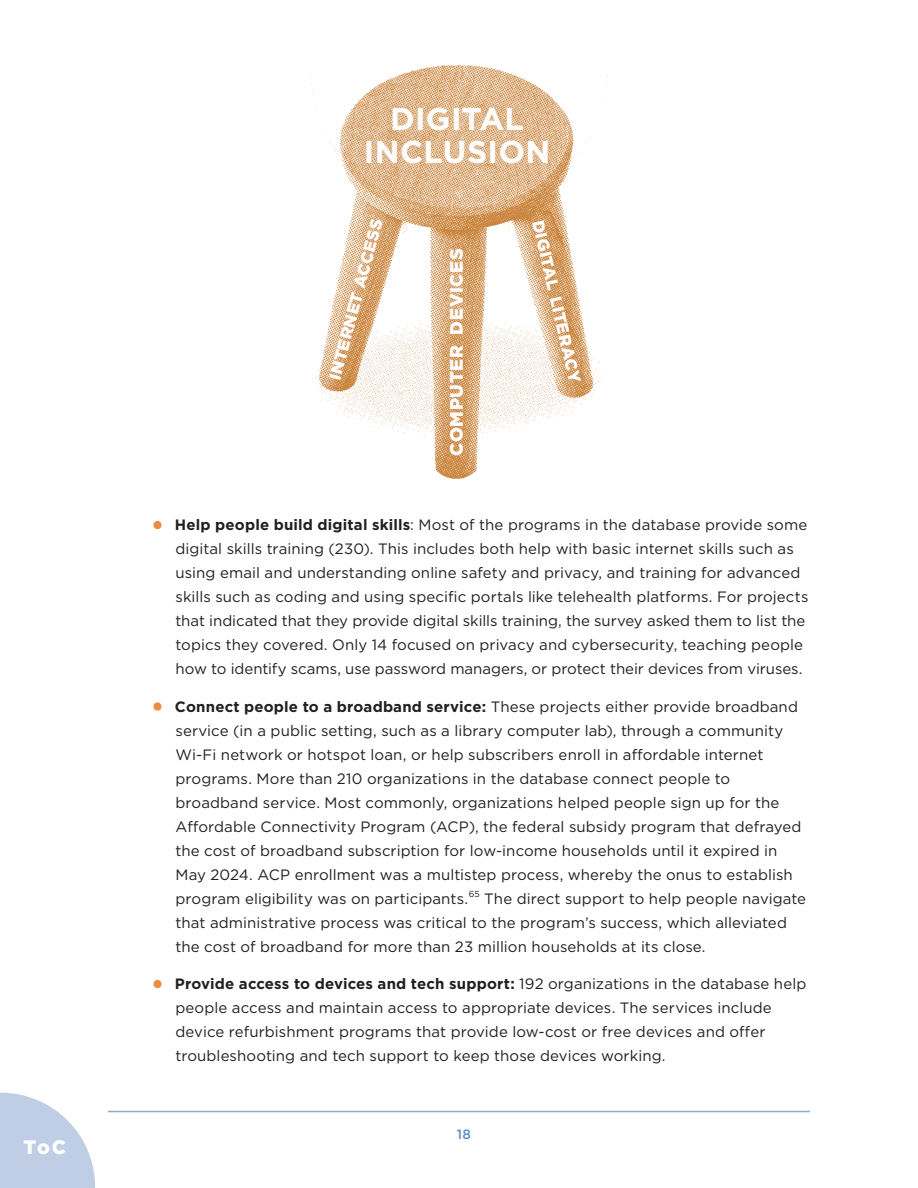
<style>
.page{position:relative;width:918px;height:1188px;background:#fff}
.page>*{position:absolute;margin:0;border:0;box-sizing:border-box;transform-origin:0 0}
.t1{font:72px "Adobe Garamond Pro";color:#eb8e43}
.t2{font:700 31.5px/33px "Gotham";letter-spacing:.01em;color:#fff;text-align:center}
.t3{font:900 19.5px "Gotham";color:#fff}
.t4{font:900 18px "Gotham";letter-spacing:.04em;color:#fff}
.t5{font:900 16.5px "Gotham";color:#fff}
.t6{font:15px/24px "Gotham";letter-spacing:.005em;color:#231f20}
.t7{font:500 13.5px "Gotham";color:#5f8cc0}
.s1{font-weight:700}
</style>
<div class="page">
<hr style="left:108px;top:1111px;width:702px;height:1px;background:#8eaad2">
<svg style="left:0;top:1093px;width:95px;height:95px"></svg>
<img style="left:309px;top:65px;width:299px;height:414px">
<h3 class="t3" style="left:24px;top:1134px;width:44px">ToC</h3>
<h2 class="t2" style="left:364px;top:102px;width:188px">DIGITAL<br>INCLUSION</h2>
<p class="t5" style="left:323px;top:376px;width:167px;rotate:-75deg">INTERNET ACCESS</p>
<p class="t4" style="left:444px;top:456px;width:209px;rotate:-90deg">COMPUTER DEVICES</p>
<p class="t5" style="left:549px;top:218px;width:168px;rotate:77deg">DIGITAL LITERACY</p>
<h1 class="t1" style="left:148px;top:482px;width:19px">·</h1>
<p class="t6" style="left:175px;top:513px;width:635px"><span class="s1">Help people build digital skills</span>: Most of the programs in the database provide some digital skills training (230). This includes both help with basic internet skills such as using email and understanding online safety and privacy, and training for advanced skills such as coding and using specific portals like telehealth platforms. For projects that indicated that they provide digital skills training, the survey asked them to list the topics they covered. Only 14 focused on privacy and cybersecurity, teaching people how to identify scams, use password managers, or protect their devices from viruses.</p>
<h1 class="t1" style="left:148px;top:664px;width:19px">·</h1>
<p class="t6" style="left:175px;top:694px;width:633px"><span class="s1">Connect people to a broadband service:</span> These projects either provide broadband service (in a public setting, such as a library computer lab), through a community Wi-Fi network or hotspot loan, or help subscribers enroll in affordable internet programs. More than 210 organizations in the database connect people to broadband service. Most commonly, organizations helped people sign up for the Affordable Connectivity Program (ACP), the federal subsidy program that defrayed the cost of broadband subscription for low-income households until it expired in May 2024. ACP enrollment was a multistep process, whereby the onus to establish program eligibility was on participants.<sup>65</sup> The direct support to help people navigate that administrative process was critical to the program’s success, which alleviated the cost of broadband for more than 23 million households at its close.</p>
<h1 class="t1" style="left:148px;top:941px;width:19px">·</h1>
<p class="t6" style="left:175px;top:972px;width:633px"><span class="s1">Provide access to devices and tech support:</span> 192 organizations in the database help people access and maintain access to appropriate devices. The services include device refurbishment programs that provide low-cost or free devices and offer troubleshooting and tech support to keep those devices working.</p>
<p class="t7" style="left:457px;top:1126px;width:16px">18</p>
</div>
